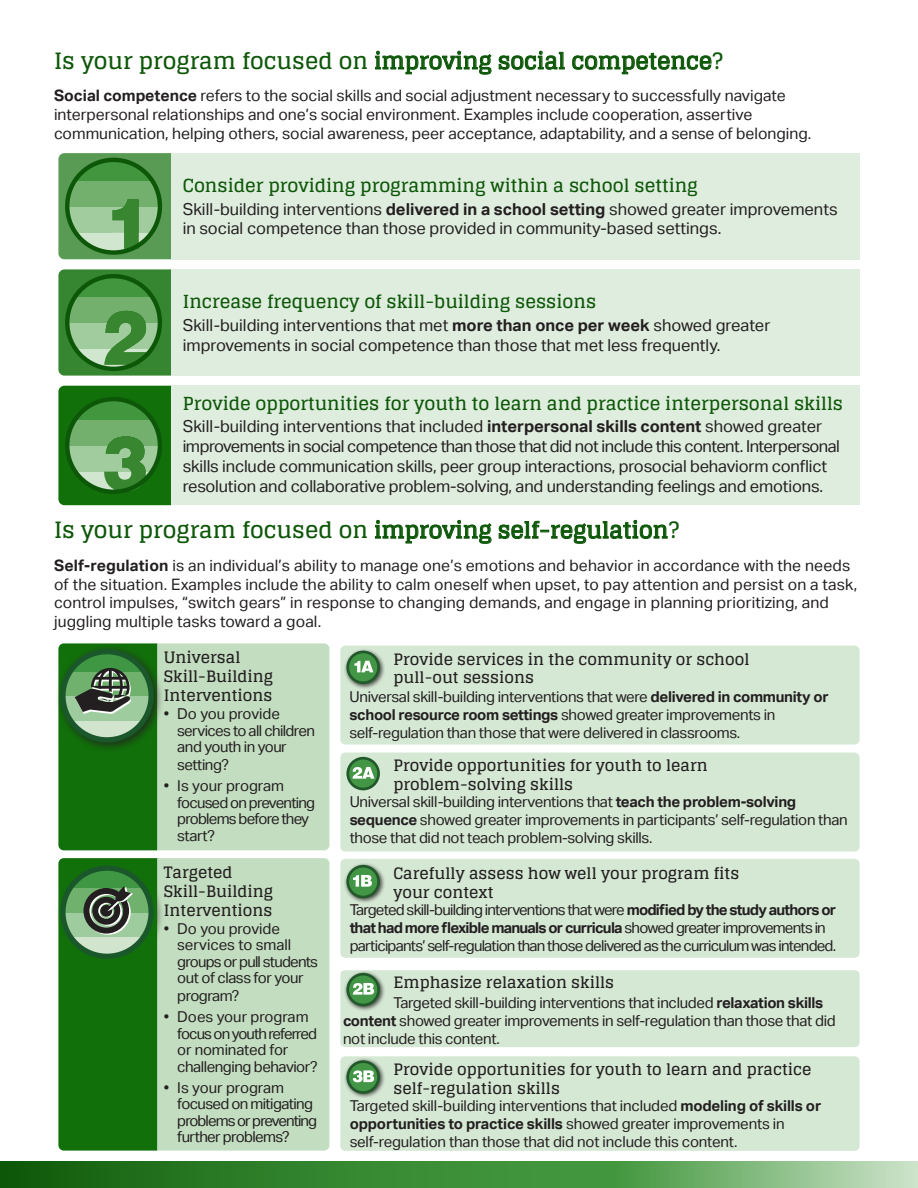
<style>
.page{position:relative;width:918px;height:1188px;background:#fff}
.page>*{position:absolute;margin:0;border:0;box-sizing:border-box;transform-origin:0 0}
.t1{font:900 76.5px "Helvetica";color:#42963d;scale:.93 1}
.t2{font:900 70.8px "Helvetica";color:#42963d}
.t3{font:700 22.5px "Glegoo";color:#0d5708}
.t4{font:700 18px "Glegoo";color:#0d5708}
.t5{font:16.5px/19.8px "Aktiv Grotesk";letter-spacing:-.01em;color:#231f20}
.t6{font:15.75px/18.9px "Aktiv Grotesk";color:#231f20}
.t7{font:700 15.75px/18.9px "Glegoo";color:#231f20}
.t8{font:15px/16.5px "Aktiv Grotesk";letter-spacing:-.02em;color:#231f20}
.t9{font:15px/16.5px "Aktiv Grotesk";letter-spacing:-.05em;color:#231f20}
.t10{font:15px/16.5px "Aktiv Grotesk";letter-spacing:-.04em;color:#231f20}
.s1{font-weight:700}
</style>
<div class="page">
<svg style="left:0;top:1161px;width:918px;height:27px;background:#4b9347"></svg>
<div style="left:171px;top:153px;width:689px;height:106px;background:#dfedde"></div>
<div style="left:171px;top:269px;width:689px;height:107px;background:#dfedde"></div>
<div style="left:171px;top:386px;width:689px;height:119px;background:#dfedde"></div>
<svg style="left:58px;top:153px;width:113px;height:106px;background:#6aa565"></svg>
<svg style="left:58px;top:269px;width:113px;height:107px;background:#5e9e59"></svg>
<svg style="left:58px;top:386px;width:113px;height:119px;background:#489142"></svg>
<svg style="left:58px;top:643px;width:271px;height:207px;background:#8cb889"></svg>
<div style="left:157px;top:858px;width:172px;height:293px;background:#c3ddc0"></div>
<div style="left:340px;top:646px;width:520px;height:99px;background:#d5e8d4"></div>
<div style="left:344px;top:648px;width:41px;height:41px;background:#231f20;opacity:.75"></div>
<svg style="left:346px;top:651px;width:34px;height:33px"></svg>
<div style="left:340px;top:859px;width:520px;height:99px;background:#d5e8d4"></div>
<div style="left:340px;top:1056px;width:520px;height:95px;background:#d5e8d4"></div>
<div style="left:340px;top:753px;width:520px;height:98px;background:#d5e8d4"></div>
<svg style="left:346px;top:757px;width:34px;height:33px"></svg>
<div style="left:55px;top:860px;width:109px;height:110px;background:#231f20;opacity:.75"></div>
<div style="left:344px;top:862px;width:41px;height:42px;background:#231f20;opacity:.75"></div>
<div style="left:344px;top:1058px;width:41px;height:41px;background:#231f20;opacity:.75"></div>
<svg style="left:58px;top:858px;width:99px;height:293px;background:#257720"></svg>
<svg style="left:346px;top:865px;width:34px;height:33px"></svg>
<div style="left:340px;top:970px;width:520px;height:77px;background:#d5e8d4"></div>
<svg style="left:346px;top:1060px;width:34px;height:34px"></svg>
<h3 class="t3" style="left:54px;top:48px;width:671px">Is your program focused on improving social competence?</h3>
<p class="t6" style="left:54px;top:87px;width:759px"><span class="s1">Social competence</span> refers to the social skills and social adjustment necessary to successfully navigate interpersonal relationships and one’s social environment. Examples include cooperation, assertive communication, helping others, social awareness, peer acceptance, adaptability, and a sense of belonging.</p>
<h2 class="t2" style="left:106px;top:181px;width:49px">1</h2>
<h1 class="t1" style="left:102px;top:292px;width:52px">2</h1>
<p class="t4" style="left:183px;top:175px;width:517px">Consider providing programming within a school setting</p>
<p class="t5" style="left:183px;top:199px;width:656px">Skill-building interventions <span class="s1">delivered in a school setting</span> showed greater improvements in social competence than those provided in community-based settings.</p>
<p class="t4" style="left:183px;top:292px;width:415px">Increase frequency of skill-building sessions</p>
<p class="t5" style="left:183px;top:315px;width:589px">Skill-building interventions that met <span class="s1">more than once per week</span> showed greater improvements in social competence than those that met less frequently.</p>
<p class="t4" style="left:183px;top:393px;width:662px">Provide opportunities for youth to learn and practice interpersonal skills</p>
<p class="t5" style="left:183px;top:417px;width:659px">Skill-building interventions that included <span class="s1">interpersonal skills content</span> showed greater improvements in social competence than those that did not include this content. Interpersonal skills include communication skills, peer group interactions, prosocial behaviorm conflict resolution and collaborative problem-solving, and understanding feelings and emotions.</p>
<h3 class="t3" style="left:54px;top:517px;width:627px">Is your program focused on improving self-regulation?</h3>
<p class="t6" style="left:54px;top:556px;width:805px"><span class="s1">Self-regulation</span> is an individual’s ability to manage one’s emotions and behavior in accordance with the needs of the situation. Examples include the ability to calm oneself when upset, to pay attention and persist on a task, control impulses, “switch gears” in response to changing demands, and engage in planning prioritizing, and juggling multiple tasks toward a goal.</p>
<p class="t7" style="left:164px;top:649px;width:111px">Universal<br>Skill-Building<br>Interventions</p>
<p class="t8" style="left:177px;top:706px;width:139px;text-indent:-14px">• Do you provide services to all children and youth in your</p>
<p class="t8" style="left:177px;top:757px;width:53px">setting?</p>
<p class="t9" style="left:177px;top:778px;width:139px;text-indent:-14px">• Is your program focused on preventing problems before they start?</p>
<h1 class="t1" style="left:102px;top:417px;width:52px">3</h1>
<p class="t7" style="left:393px;top:651px;width:358px;line-height:18px">Provide services in the community or school pull-out sessions</p>
<p class="t8" style="left:350px;top:687px;width:481px;line-height:18px">Universal skill-building interventions that were <span class="s1">delivered in community or school resource room settings</span> showed greater improvements in self-regulation than those that were delivered in classrooms.</p>
<p class="t7" style="left:393px;top:756px;width:316px">Provide opportunities for youth to learn problem-solving skills</p>
<p class="t8" style="left:350px;top:793px;width:500px;line-height:18px">Universal skill-building interventions that <span class="s1">teach the problem-solving sequence</span> showed greater improvements in participants’ self-regulation than those that did not teach problem-solving skills.</p>
<p class="t7" style="left:164px;top:863px;width:111px">Targeted<br>Skill-Building<br>Interventions</p>
<p class="t8" style="left:177px;top:921px;width:142px;text-indent:-14px">• Do you provide services to small groups or pull students out of class for your</p>
<p class="t8" style="left:177px;top:988px;width:64px">program?</p>
<p class="t8" style="left:177px;top:1009px;width:142px;text-indent:-14px">• Does your program focus on youth referred or nominated for challenging behavior?</p>
<p class="t10" style="left:177px;top:1080px;width:141px;text-indent:-14px">• Is your program focused on mitigating problems or preventing further problems?</p>
<p class="t7" style="left:393px;top:864px;width:347px">Carefully assess how well your program fits your context</p>
<p class="t9" style="left:350px;top:901px;width:488px;line-height:18px">Targeted skill-building interventions that were <span class="s1">modified by the study authors or that had more flexible manuals or curricula</span> showed greater improvements in participants’ self-regulation than those delivered as the curriculum was intended.</p>
<p class="t7" style="left:393px;top:973px;width:222px">Emphasize relaxation skills</p>
<p class="t8" style="left:343px;top:994px;width:494px;line-height:18px;text-indent:50px">Targeted skill-building interventions that included <span class="s1">relaxation skills content</span> showed greater improvements in self-regulation than those that did not include this content.</p>
<p class="t7" style="left:393px;top:1060px;width:420px">Provide opportunities for youth to learn and practice self-regulation skills</p>
<p class="t8" style="left:350px;top:1097px;width:473px;line-height:18px">Targeted skill-building interventions that included <span class="s1">modeling of skills or opportunities to practice skills</span> showed greater improvements in self-regulation than those that did not include this content.</p>
</div>
